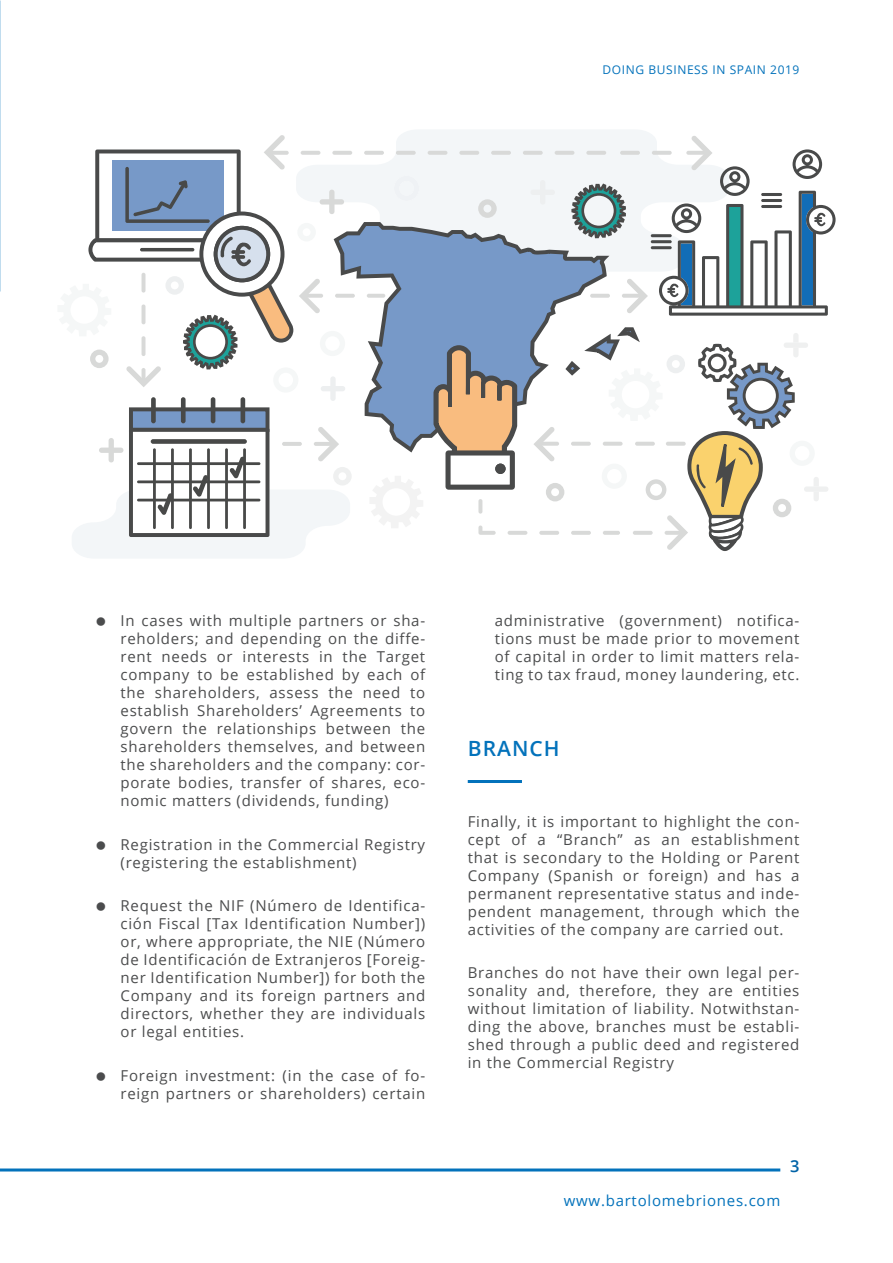
<style>
.page{position:relative;width:893px;height:1263px;background:#fff}
.page>*{position:absolute;margin:0;border:0;box-sizing:border-box;transform-origin:0 0}
.t1{font:600 21px "Open Sans";letter-spacing:.05em;color:#0372bb}
.t2{font:600 16.5px "Open Sans";color:#0163a7}
.t3{font:15px/18px "Open Sans";letter-spacing:.05em;color:#4b4c4d;text-align:justify}
.t4{font:15px "Open Sans";letter-spacing:.05em;color:#0372bb}
.t5{font:12px "Open Sans";letter-spacing:.05em;color:#0372bb}
</style>
<div class="page">
<hr style="left:0;top:1168px;width:780px;height:3px;background:#0372bb">
<hr style="left:468px;top:780px;width:54px;height:3px;background:#0372bb">
<svg style="left:345px;top:130px;width:314px;height:141px;fill:#f3f6f8"></svg>
<svg style="left:640px;top:288px;width:8px;height:16px"></svg>
<div style="left:151px;top:397px;width:5px;height:26px;background:#484948;border-radius:2px"></div>
<div style="left:181px;top:397px;width:5px;height:26px;background:#484948;border-radius:2px"></div>
<hr style="left:211px;top:397px;width:4px;height:26px;background:#484948;border-radius:2px">
<hr style="left:241px;top:397px;width:4px;height:26px;background:#484948;border-radius:2px">
<hr style="left:586px;top:151px;width:20px;height:4px;background:#d8d9d8;border-radius:2px">
<hr style="left:555px;top:151px;width:19px;height:4px;background:#d8d9d8;border-radius:2px">
<hr style="left:523px;top:151px;width:20px;height:4px;background:#d8d9d8;border-radius:2px">
<hr style="left:491px;top:151px;width:20px;height:4px;background:#d8d9d8;border-radius:2px">
<hr style="left:459px;top:151px;width:20px;height:4px;background:#d8d9d8;border-radius:2px">
<hr style="left:652px;top:151px;width:20px;height:4px;background:#d8d9d8;border-radius:2px">
<hr style="left:620px;top:151px;width:20px;height:4px;background:#d8d9d8;border-radius:2px">
<hr style="left:428px;top:151px;width:19px;height:4px;background:#d8d9d8;border-radius:2px">
<hr style="left:396px;top:151px;width:20px;height:4px;background:#d8d9d8;border-radius:2px">
<hr style="left:364px;top:151px;width:20px;height:4px;background:#d8d9d8;border-radius:2px">
<hr style="left:332px;top:151px;width:20px;height:4px;background:#d8d9d8;border-radius:2px">
<hr style="left:622px;top:294px;width:20px;height:4px;background:#d8d9d8;border-radius:2px">
<svg style="left:370px;top:476px;width:53px;height:52px"></svg>
<svg style="left:571px;top:183px;width:55px;height:39px"></svg>
<svg style="left:394px;top:176px;width:25px;height:25px"></svg>
<svg style="left:478px;top:199px;width:19px;height:19px"></svg>
<svg style="left:72px;top:407px;width:280px;height:151px"></svg>
<div style="left:540px;top:180px;width:5px;height:25px;background:#edeff0;border-radius:3px"></div>
<div style="left:530px;top:190px;width:25px;height:5px;background:#edeff0;border-radius:3px"></div>
<div style="left:109px;top:438px;width:5px;height:24px;background:#d8d9d8;border-radius:3px"></div>
<div style="left:99px;top:448px;width:24px;height:5px;background:#d8d9d8;border-radius:3px"></div>
<div style="left:804px;top:486px;width:24px;height:6px;background:#eff0f0;border-radius:3px"></div>
<div style="left:330px;top:376px;width:6px;height:25px;background:#edeff0;border-radius:3px"></div>
<svg style="left:334px;top:222px;width:306px;height:230px;fill:#7799c8"></svg>
<svg style="left:88px;top:135px;width:257px;height:258px"></svg>
<hr style="left:651px;top:234px;width:21px;height:3px;background:#494a4a;border-radius:2px">
<hr style="left:651px;top:240px;width:21px;height:3px;background:#494a4a;border-radius:2px">
<hr style="left:651px;top:246px;width:21px;height:3px;background:#494a4a;border-radius:2px">
<svg style="left:659px;top:136px;width:177px;height:180px"></svg>
<svg style="left:433px;top:333px;width:386px;height:218px"></svg>
<p class="t5" style="left:603px;top:62px;width:198px">DOING BUSINESS IN SPAIN 2019</p>
<p class="t3" style="left:121px;top:611px;width:306px">In cases with multiple partners or sha&shy;reholders; and depending on the diffe&shy;rent needs or interests in the Target company to be established by each of the shareholders, assess the need to establish Shareholders’ Agreements to govern the relationships between the shareholders themselves, and between the shareholders and the company: cor&shy;porate bodies, transfer of shares, eco&shy;nomic matters (dividends, funding)</p>
<p class="t3" style="left:121px;top:835px;width:306px">Registration in the Commercial Registry (registering the establishment)</p>
<p class="t3" style="left:121px;top:897px;width:306px">Request the NIF (Número de Identifica&shy;ción Fiscal [Tax Identification Number]) or, where appropriate, the NIE (Número de Identificación de Extranjeros [Foreig&shy;ner Identification Number]) for both the Company and its foreign partners and directors, whether they are individuals or legal entities.</p>
<p class="t3" style="left:121px;top:1066px;width:306px">Foreign investment: (in the case of fo&shy;reign partners or shareholders) certain</p>
<p class="t3" style="left:495px;top:611px;width:306px">administrative (government) notifica&shy;tions must be made prior to movement of capital in order to limit matters rela&shy;ting to tax fraud, money laundering, etc.</p>
<h1 class="t1" style="left:468px;top:734px;width:93px">BRANCH</h1>
<p class="t3" style="left:468px;top:812px;width:333px">Finally, it is important to highlight the con&shy;cept of a “Branch” as an establishment that is secondary to the Holding or Parent Company (Spanish or foreign) and has a permanent representative status and inde&shy;pendent management, through which the activities of the company are carried out.</p>
<p class="t3" style="left:468px;top:963px;width:333px">Branches do not have their own legal per&shy;sonality and, therefore, they are entities without limitation of liability. Notwithstan&shy;ding the above, branches must be establi&shy;shed through a public deed and registered in the Commercial Registry</p>
<p class="t4" style="left:564px;top:1190px;width:218px">www.bartolomebriones.com</p>
<p class="t2" style="left:790px;top:1154px;width:11px">3</p>
</div>
